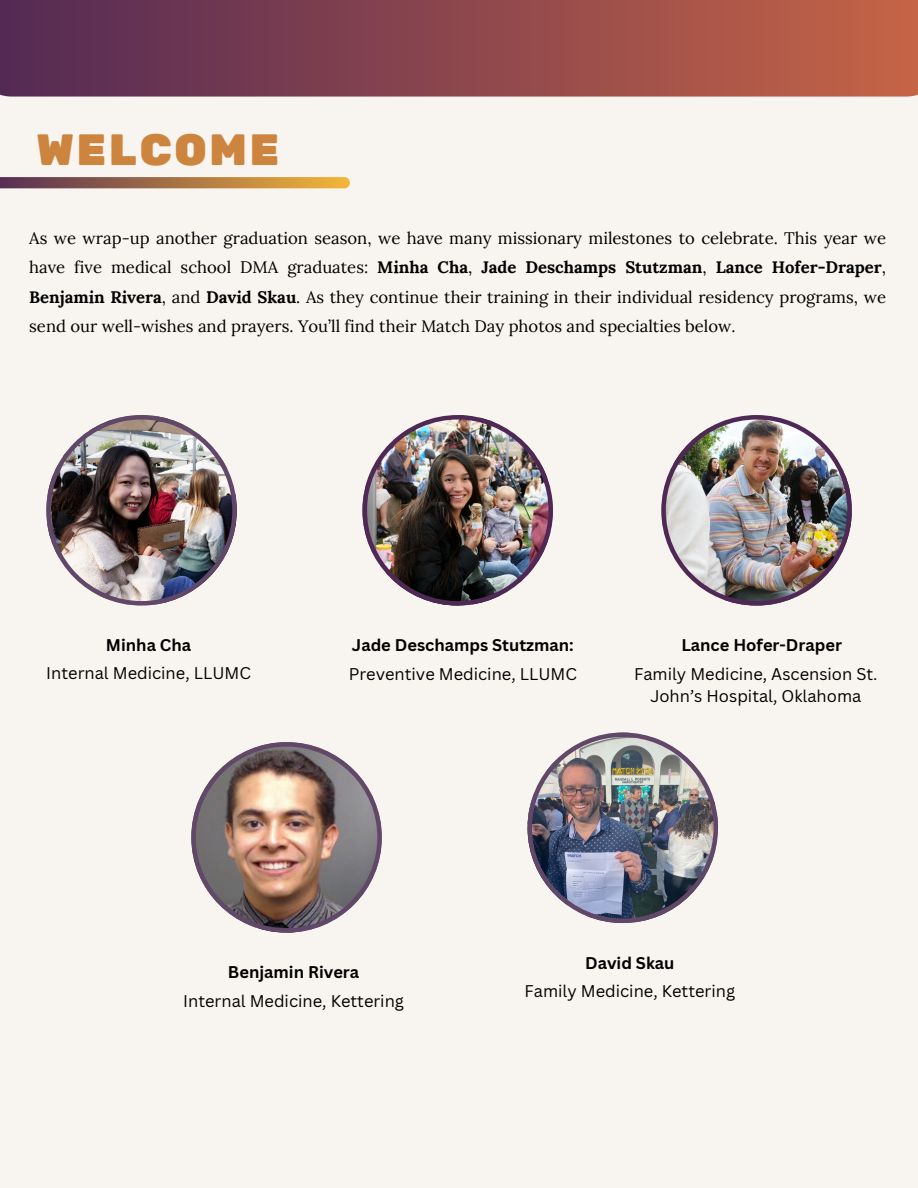
<style>
.page{position:relative;width:918px;height:1188px;background:#f8f4ef}
.page>*{position:absolute;margin:0;border:0;box-sizing:border-box;transform-origin:0 0}
.t1{font:43.65px "Rubik One";letter-spacing:.05em;color:#cd843e}
.t2{font:16.65px/29.2px "Lora";color:#000;text-align:justify}
.t3{font:16.5px/22.5px "Canva Sans";color:#000;text-align:center}
.t4{font:700 16.5px "Canva Sans";color:#000}
.s1{font-weight:700}
</style>
<div class="page">
<svg style="left:0;top:0;width:918px;height:97px;background:#8c474d"></svg>
<img style="left:362px;top:415px;width:191px;height:190px">
<img style="left:46px;top:415px;width:190px;height:190px">
<svg style="left:0;top:177px;width:349px;height:11px;background:#a67347"></svg>
<img style="left:661px;top:415px;width:190px;height:190px">
<img style="left:191px;top:742px;width:190px;height:190px">
<img style="left:528px;top:733px;width:190px;height:190px">
<p class="t1" style="left:36px;top:124px;width:245px">WELCOME</p>
<h2 class="t2" style="left:29px;top:223px;width:858px">As we wrap-up another graduation season, we have many missionary milestones to celebrate. This year we have five medical school DMA graduates: <span class="s1">Minha Cha</span>, <span class="s1">Jade Deschamps Stutzman</span>, <span class="s1">Lance Hofer-Draper</span>, <span class="s1">Benjamin Rivera</span>, and <span class="s1">David Skau</span>. As they continue their training in their individual residency programs, we send our well-wishes and prayers. You’ll find their Match Day photos and specialties below.</h2>
<p class="t4" style="left:106px;top:633px;width:87px">Minha Cha</p>
<p class="t3" style="left:46px;top:662px;width:206px">Internal Medicine, LLUMC</p>
<p class="t4" style="left:352px;top:634px;width:223px">Jade Deschamps Stutzman:</p>
<p class="t3" style="left:349px;top:662px;width:230px">Preventive Medicine, LLUMC</p>
<h2 class="t4" style="left:681px;top:634px;width:162px">Lance Hofer-Draper</h2>
<h2 class="t3" style="left:634px;top:662px;width:245px">Family Medicine, Ascension St.<br>John’s Hospital, Oklahoma</h2>
<p class="t4" style="left:228px;top:960px;width:133px">Benjamin Rivera</p>
<p class="t3" style="left:183px;top:989px;width:222px">Internal Medicine, Kettering</p>
<h2 class="t4" style="left:585px;top:951px;width:91px">David Skau</h2>
<p class="t3" style="left:525px;top:979px;width:212px">Family Medicine, Kettering</p>
</div>
